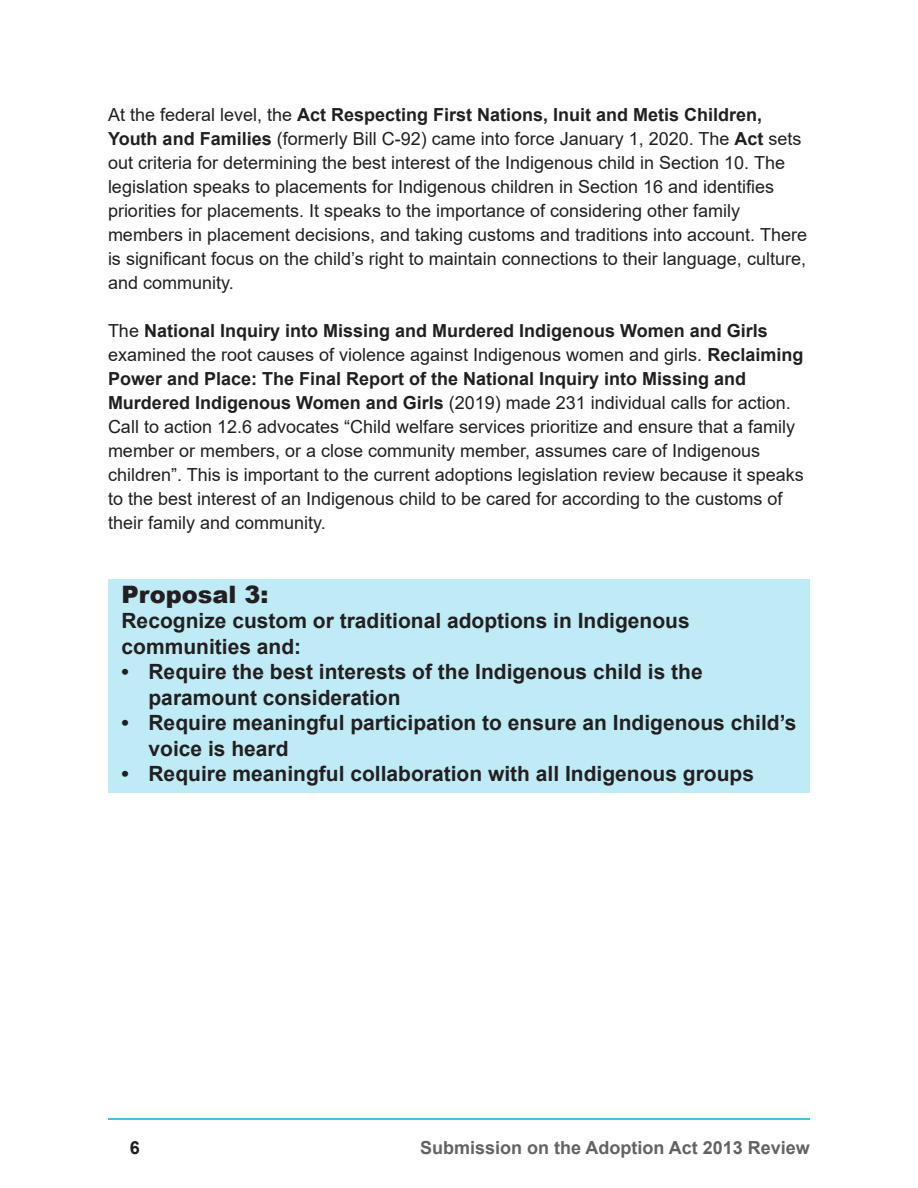
<style>
.page{position:relative;width:918px;height:1188px;background:#fff}
.page>*{position:absolute;margin:0;border:0;box-sizing:border-box;transform-origin:0 0}
.Proposal{font:900 24px "Arial";color:#231f20}
.Proposal-2{font:700 21px/25.5px "Arial";color:#231f20}
.t1{font:18px/24px "Arial";color:#231f20}
.t2{font:700 18px "Arial";color:#636366}
.t3{font:700 18px "Arial";color:#231f20}
.s1{font-weight:700}
</style>
<div class="page">
<hr style="left:108px;top:1118px;width:702px;height:2px;background:#00afdb">
<div style="left:108px;top:579px;width:702px;height:35px;background:#bfebf6"></div>
<div style="left:108px;top:606px;width:702px;height:59px;background:#bfebf6"></div>
<div style="left:108px;top:657px;width:702px;height:59px;background:#bfebf6"></div>
<div style="left:108px;top:708px;width:702px;height:59px;background:#bfebf6"></div>
<div style="left:108px;top:759px;width:702px;height:33px;background:#bfebf6"></div>
<p class="t1" style="left:108px;top:103px;width:701px">At the federal level, the <span class="s1">Act Respecting First Nations, Inuit and Metis Children, Youth and Families</span> (formerly Bill C-92) came into force January 1, 2020. The <span class="s1">Act</span> sets out criteria for determining the best interest of the Indigenous child in Section 10. The legislation speaks to placements for Indigenous children in Section 16 and identifies priorities for placements. It speaks to the importance of considering other family members in placement decisions, and taking customs and traditions into account. There is significant focus on the child’s right to maintain connections to their language, culture, and community.</p>
<p class="t1" style="left:108px;top:319px;width:697px">The <span class="s1">National Inquiry into Missing and Murdered Indigenous Women and Girls </span>examined the root causes of violence against Indigenous women and girls. <span class="s1">Reclaiming Power and Place: The Final Report of the National Inquiry into Missing and Murdered Indigenous Women and Girls</span> (2019) made 231 individual calls for action.<br>Call to action 12.6 advocates “Child welfare services prioritize and ensure that a family member or members, or a close community member, assumes care of Indigenous children”. This is important to the current adoptions legislation review because it speaks to the best interest of an Indigenous child to be cared for according to the customs of their family and community.</p>
<p class="Proposal" style="left:122px;top:577px;width:149px">Proposal 3:</p>
<p class="Proposal-2" style="left:122px;top:608px;width:570px">Recognize custom or traditional adoptions in Indigenous communities and:</p>
<p class="Proposal-2" style="left:148px;top:659px;width:556px;text-indent:-27px">• Require the best interests of the Indigenous child is the paramount consideration</p>
<p class="Proposal-2" style="left:148px;top:710px;width:649px;text-indent:-27px">• Require meaningful participation to ensure an Indigenous child’s voice is heard</p>
<p class="Proposal-2" style="left:122px;top:761px;width:634px">• Require meaningful collaboration with all Indigenous groups</p>
<p class="t3" style="left:130px;top:1135px;width:12px">6</p>
<p class="t2" style="left:420px;top:1135px;width:391px">Submission on the Adoption Act 2013 Review</p>
</div>
